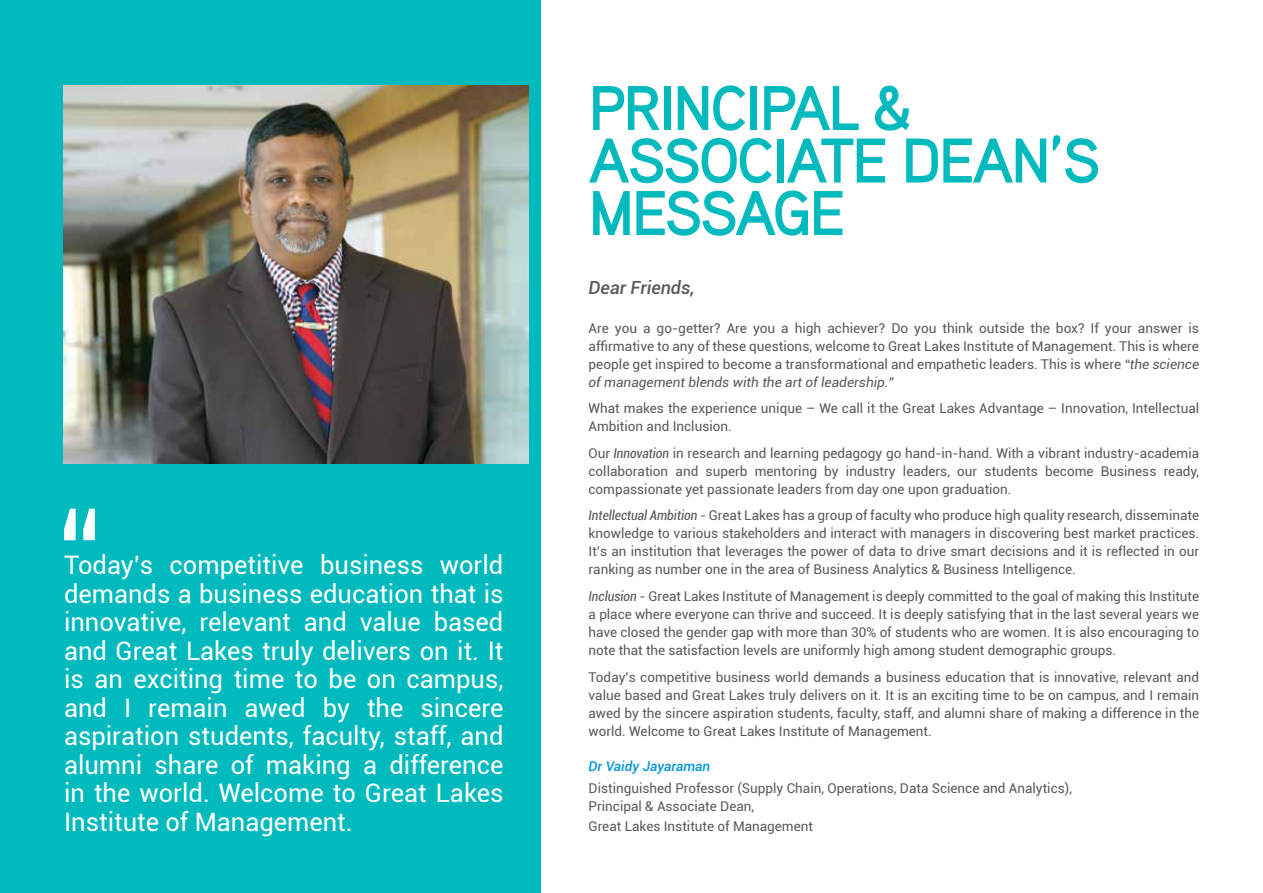
<style>
.page{position:relative;width:1263px;height:893px;background:#fff}
.page>*{position:absolute;margin:0;border:0;box-sizing:border-box;transform-origin:0 0}
.t1{font:700 63px/52.5px "Aaux Pro";letter-spacing:-.04em;color:#00babe}
.t2{font:25.5px/28.5px "Roboto";color:#fff;text-align:justify}
.t3{font:italic 500 18px "Roboto";color:#58595b}
.t4{font:13.5px/18px "Roboto";color:#58595b;text-align:justify}
.t5{font:italic 500 13.5px "Roboto";color:#0095da}
.s1{font-style:italic}
.s2{font-style:italic;font-stretch:condensed}
</style>
<div class="page">
<div style="left:0;top:0;width:541px;height:893px;background:#00babe"></div>
<svg style="left:64px;top:509px;width:31px;height:31px"></svg>
<img style="left:64px;top:85px;width:464px;height:378px">
<p class="t2" style="left:64px;top:550px;width:441px">Today’s competitive business world demands a business education that is innovative, relevant and value based and Great Lakes truly delivers on it. It is an exciting time to be on campus, and I remain awed by the sincere aspiration students, faculty, staff, and alumni share of making a difference in the world. Welcome to Great Lakes Institute of Management.</p>
<p class="t1" style="left:588px;top:80px;width:514px">PRINCIPAL &amp;<br>ASSOCIATE DEAN’S<br>MESSAGE</p>
<p class="t3" style="left:588px;top:274px;width:108px">Dear Friends,</p>
<p class="t4" style="left:588px;top:319px;width:612px">Are you a go-getter? Are you a high achiever? Do you think outside the box? If your answer is affirmative to any of these questions, welcome to Great Lakes Institute of Management. This is where people get inspired to become a transformational and empathetic leaders. This is where <span class="s1">“the science of management blends with the art of leadership.”</span></p>
<p class="t4" style="left:588px;top:399px;width:612px">What makes the experience unique – We call it the Great Lakes Advantage – Innovation, Intellectual<br>Ambition and Inclusion.</p>
<p class="t4" style="left:588px;top:444px;width:612px">Our <span class="s2">Innovation</span> in research and learning pedagogy go hand-in-hand. With a vibrant industry-academia collaboration and superb mentoring by industry leaders, our students become Business ready, compassionate yet passionate leaders from day one upon graduation.</p>
<p class="t4" style="left:588px;top:506px;width:612px"><span class="s2">Intellectual Ambition</span> - Great Lakes has a group of faculty who produce high quality research, disseminate knowledge to various stakeholders and interact with managers in discovering best market practices.<br>It’s an institution that leverages the power of data to drive smart decisions and it is reflected in our ranking as number one in the area of Business Analytics &amp; Business Intelligence.</p>
<p class="t4" style="left:588px;top:587px;width:612px"><span class="s2">Inclusion</span> - Great Lakes Institute of Management is deeply committed to the goal of making this Institute a place where everyone can thrive and succeed. It is deeply satisfying that in the last several years we have closed the gender gap with more than 30% of students who are women. It is also encouraging to note that the satisfaction levels are uniformly high among student demographic groups.</p>
<p class="t4" style="left:588px;top:667px;width:612px">Today’s competitive business world demands a business education that is innovative, relevant and value based and Great Lakes truly delivers on it. It is an exciting time to be on campus, and I remain awed by the sincere aspiration students, faculty, staff, and alumni share of making a difference in the world. Welcome to Great Lakes Institute of Management.</p>
<p class="t5" style="left:588px;top:756px;width:123px">Dr Vaidy Jayaraman</p>
<p class="t4" style="left:588px;top:778px;width:485px">Distinguished Professor (Supply Chain, Operations, Data Science and Analytics),<br>Principal &amp; Associate Dean,</p>
<p class="t4" style="left:588px;top:817px;width:226px">Great Lakes Institute of Management</p>
</div>
